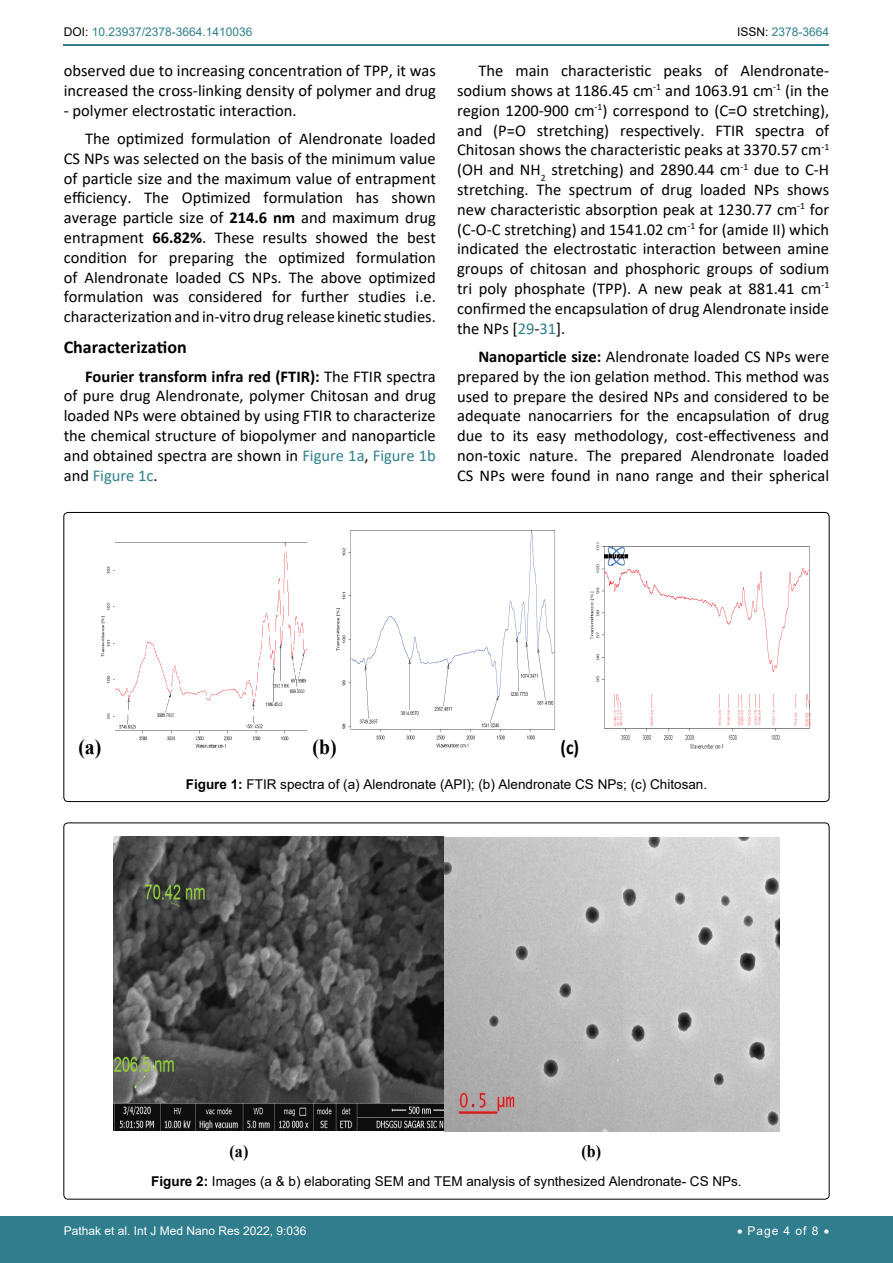
<style>
.page{position:relative;width:893px;height:1263px;background:#fff}
.page>*{position:absolute;margin:0;border:0;box-sizing:border-box;transform-origin:0 0}
.t1{font:700 21.45px "Times New Roman";color:#010101;scale:.92 1}
.t2{font:700 19.65px "Calibri";color:#010101;scale:.92 1}
.t3{font:700 18px "Calibri";color:#000}
.t4{font:700 17.55px "Times New Roman";color:#010101;scale:.92 1}
.t5{font:16.5px/19.8px "Calibri";color:#000;text-align:justify}
.t6{font:13.5px "Arial";color:#000}
.t7{font:12px "Arial";color:#fff}
.t8{font:12px "Arial";color:#30808d}
.s1{color:#000}
.s2{font-weight:700}
.s3{color:#30808d}
</style>
<div class="page">
<hr style="left:64px;top:45px;width:765px;height:1px;background:#30808d">
<div style="left:0;top:1217px;width:893px;height:46px;background:#307d8d"></div>
<img style="left:101px;top:542px;width:207px;height:206px">
<img style="left:337px;top:530px;width:218px;height:218px">
<img style="left:590px;top:542px;width:221px;height:207px">
<img style="left:114px;top:836px;width:330px;height:295px">
<img style="left:444px;top:838px;width:335px;height:293px">
<p class="t8" style="left:64px;top:24px;width:190px"><span class="s1">DOI:</span> 10.23937/2378-3664.1410036</p>
<p class="t8" style="left:737px;top:24px;width:94px"><span class="s1">ISSN:</span> 2378-3664</p>
<p class="t5" style="left:64px;top:60px;width:374px">observed due to increasing concentration of TPP, it was increased the cross-linking density of polymer and drug</p>
<p class="t5" style="left:85px;top:96px;width:352px;line-height:28.3px;text-indent:-21px">- polymer electrostatic interaction.<br>The optimized formulation of Alendronate loaded</p>
<p class="t5" style="left:64px;top:148px;width:374px">CS NPs was selected on the basis of the minimum value of particle size and the maximum value of entrapment efficiency. The Optimized formulation has shown average particle size of <span class="s2">214.6 nm</span> and maximum drug entrapment <span class="s2">66.82%</span>. These results showed the best condition for preparing the optimized formulation of Alendronate loaded CS NPs. The above optimized formulation was considered for further studies i.e. characterization and in-vitro drug release kinetic studies.</p>
<p class="t3" style="left:64px;top:335px;width:124px">Characterization</p>
<p class="t5" style="left:64px;top:366px;width:374px;text-indent:21px"><span class="s2">Fourier transform infra red (FTIR):</span> The FTIR spectra of pure drug Alendronate, polymer Chitosan and drug loaded NPs were obtained by using FTIR to characterize the chemical structure of biopolymer and nanoparticle and obtained spectra are shown in <span class="s3">Figure 1a</span>, <span class="s3">Figure 1b </span>and <span class="s3">Figure 1c</span>.</p>
<p class="t5" style="left:457px;top:60px;width:374px;text-indent:21px">The main characteristic peaks of Alendronate&shy;sodium shows at 1186.45 cm<sup>-1</sup> and 1063.91 cm<sup>-1</sup> (in the region 1200-900 cm<sup>-1</sup>) correspond to (C=O stretching), and (P=O stretching) respectively. FTIR spectra of Chitosan shows the characteristic peaks at 3370.57 cm<sup>-1 </sup>(OH and NH<sub>2</sub> stretching) and 2890.44 cm<sup>-1</sup> due to C-H stretching. The spectrum of drug loaded NPs shows new characteristic absorption peak at 1230.77 cm<sup>-1</sup> for (C-O-C stretching) and 1541.02 cm<sup>-1</sup> for (amide II) which indicated the electrostatic interaction between amine groups of chitosan and phosphoric groups of sodium tri poly phosphate (TPP). A new peak at 881.41 cm<sup>-1 </sup>confirmed the encapsulation of drug Alendronate inside the NPs [<span class="s3">29</span>-<span class="s3">31</span>].</p>
<p class="t5" style="left:457px;top:346px;width:374px;text-indent:21px"><span class="s2">Nanoparticle size:</span> Alendronate loaded CS NPs were prepared by the ion gelation method. This method was used to prepare the desired NPs and considered to be adequate nanocarriers for the encapsulation of drug due to its easy methodology, cost-effectiveness and non-toxic nature. The prepared Alendronate loaded CS NPs were found in nano range and their spherical</p>
<h1 class="t1" style="left:78px;top:732px;width:26px">(a)</h1>
<h1 class="t1" style="left:313px;top:732px;width:28px">(b)</h1>
<p class="t2" style="left:560px;top:734px;width:22px">(c)</p>
<p class="t6" style="left:186px;top:775px;width:523px"><span class="s2">Figure 1:</span> FTIR spectra of (a) Alendronate (API); (b) Alendronate CS NPs; (c) Chitosan.</p>
<p class="t4" style="left:230px;top:1139px;width:22px">(a)</p>
<p class="t4" style="left:581px;top:1139px;width:23px">(b)</p>
<p class="t6" style="left:151px;top:1172px;width:592px"><span class="s2">Figure 2:</span> Images (a &amp; b) elaborating SEM and TEM analysis of synthesized Alendronate- CS NPs.</p>
<p class="t7" style="left:64px;top:1223px;width:244px">Pathak et al. Int J Med Nano Res 2022, 9:036</p>
<p class="t7" style="left:737px;top:1223px;width:94px">• Page 4 of 8 •</p>
</div>
